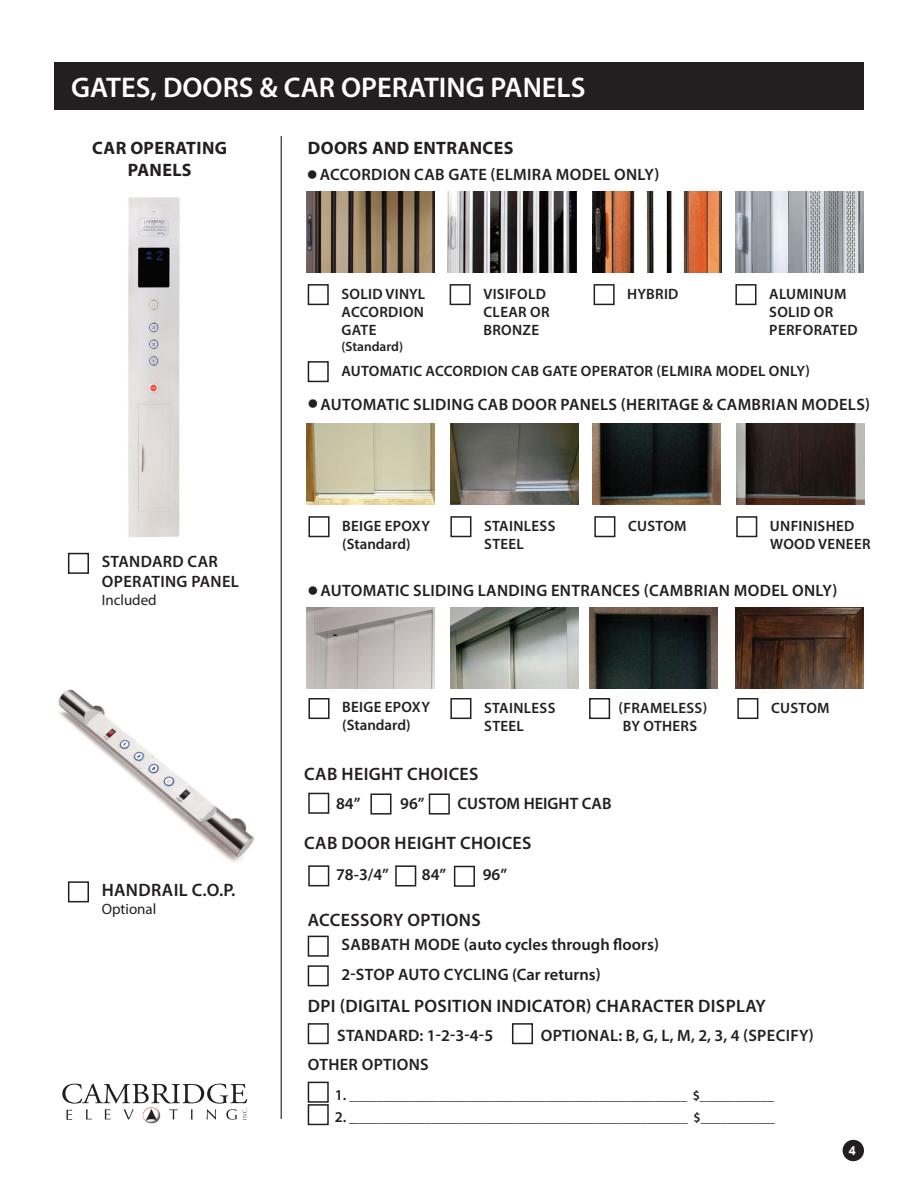
<style>
.page{position:relative;width:918px;height:1188px;background:#fff}
.page>*{position:absolute;margin:0;border:0;box-sizing:border-box;transform-origin:0 0}
.t1{font:600 28.5px "Myriad Pro";color:#fff}
.t2{font:600 18px "Myriad Pro";letter-spacing:.02em;color:#231f20}
.t3{font:700 18px/21.6px "Myriad Pro";letter-spacing:.02em;color:#231f20;text-align:center}
.t4{font:600 16.5px/19.8px "Myriad Pro";letter-spacing:.02em;color:#231f20}
.t5{font:600 16.5px/29.7px "Myriad Pro";color:#231f20}
.t6{font:600 15px/18px "Myriad Pro";letter-spacing:.02em;color:#231f20}
.t7{font:600 15px/18px "Myriad Pro";color:#231f20}
.t8{font:15px "Myriad Pro";color:#231f20}
.t9{font:600 13.5px "Myriad Pro";color:#231f20}
.t10{font:700 12.75px "Arial";color:#fff}
.s1{font-size:15px}
</style>
<div class="page">
<div style="left:843px;top:1140px;width:21px;height:21px;background:#231f20;border-radius:50%"></div>
<div style="left:54px;top:63px;width:810px;height:47px;background:#231f20"></div>
<div style="left:68px;top:553px;width:21px;height:21px;border:2px solid #231f20"></div>
<div style="left:308px;top:284px;width:21px;height:21px;border:2px solid #231f20"></div>
<div style="left:308px;top:361px;width:21px;height:21px;border:2px solid #231f20"></div>
<div style="left:308px;top:936px;width:21px;height:21px;border:2px solid #231f20"></div>
<div style="left:308px;top:965px;width:21px;height:21px;border:2px solid #231f20"></div>
<div style="left:308px;top:1023px;width:21px;height:21px;border:2px solid #231f20"></div>
<div style="left:512px;top:1023px;width:21px;height:21px;border:2px solid #231f20"></div>
<div style="left:308px;top:1082px;width:21px;height:21px;border:2px solid #231f20"></div>
<div style="left:308px;top:1104px;width:21px;height:21px;border:2px solid #231f20"></div>
<div style="left:450px;top:284px;width:21px;height:21px;border:2px solid #231f20"></div>
<div style="left:594px;top:284px;width:21px;height:21px;border:2px solid #231f20"></div>
<div style="left:735px;top:284px;width:21px;height:21px;border:2px solid #231f20"></div>
<div style="left:68px;top:881px;width:21px;height:21px;border:2px solid #231f20"></div>
<hr style="left:281px;top:136px;width:1px;height:983px;background:#040503">
<img style="left:58px;top:689px;width:197px;height:173px">
<img style="left:128px;top:197px;width:52px;height:340px">
<img style="left:736px;top:191px;width:128px;height:81px">
<img style="left:593px;top:191px;width:128px;height:81px">
<img style="left:307px;top:191px;width:128px;height:81px">
<img style="left:448px;top:191px;width:128px;height:81px">
<div style="left:308px;top:698px;width:22px;height:21px;border:2px solid #231f20"></div>
<div style="left:450px;top:698px;width:21px;height:21px;border:2px solid #231f20"></div>
<img style="left:589px;top:607px;width:128px;height:81px">
<div style="left:589px;top:698px;width:21px;height:21px;border:2px solid #231f20"></div>
<img style="left:307px;top:607px;width:128px;height:81px">
<div style="left:737px;top:698px;width:21px;height:21px;border:2px solid #231f20"></div>
<img style="left:736px;top:607px;width:128px;height:81px">
<img style="left:451px;top:607px;width:128px;height:81px">
<img style="left:736px;top:423px;width:129px;height:81px">
<div style="left:308px;top:516px;width:22px;height:21px;border:2px solid #231f20"></div>
<div style="left:450px;top:516px;width:21px;height:21px;border:2px solid #231f20"></div>
<div style="left:594px;top:516px;width:21px;height:21px;border:2px solid #231f20"></div>
<div style="left:736px;top:516px;width:21px;height:21px;border:2px solid #231f20"></div>
<img style="left:307px;top:423px;width:128px;height:81px">
<img style="left:593px;top:423px;width:128px;height:81px">
<img style="left:450px;top:423px;width:129px;height:81px">
<div style="left:308px;top:793px;width:21px;height:21px;border:2px solid #231f20"></div>
<div style="left:308px;top:865px;width:21px;height:21px;border:2px solid #231f20"></div>
<div style="left:454px;top:866px;width:21px;height:21px;border:2px solid #231f20"></div>
<div style="left:370px;top:794px;width:22px;height:21px;border:2px solid #231f20"></div>
<div style="left:429px;top:794px;width:21px;height:21px;border:2px solid #231f20"></div>
<div style="left:395px;top:865px;width:21px;height:21px;border:2px solid #231f20"></div>
<svg style="left:62px;top:1084px;width:185px;height:36px"></svg>
<img style="left:143px;top:1107px;width:17px;height:16px">
<h1 class="t1" style="left:71px;top:69px;width:516px">GATES, DOORS &amp; CAR OPERATING PANELS</h1>
<p class="t3" style="left:92px;top:136px;width:136px">CAR OPERATING<br>PANELS</p>
<p class="t3" style="left:308px;top:136px;width:207px">DOORS AND ENTRANCES</p>
<p class="t4" style="left:320px;top:164px;width:341px">ACCORDION CAB GATE (ELMIRA MODEL ONLY)</p>
<p class="t6" style="left:341px;top:284px;width:85px;text-align:justify">SOLID VINYL ACCORDION GATE</p>
<p class="t9" style="left:341px;top:338px;width:63px">(Standard)</p>
<p class="t6" style="left:341px;top:361px;width:470px">AUTOMATIC ACCORDION CAB GATE OPERATOR (ELMIRA MODEL ONLY)</p>
<p class="t6" style="left:483px;top:284px;width:68px">VISIFOLD<br>CLEAR OR<br>BRONZE</p>
<p class="t6" style="left:627px;top:284px;width:53px">HYBRID</p>
<p class="t6" style="left:769px;top:284px;width:90px">ALUMINUM<br>SOLID OR<br>PERFORATED</p>
<p class="t4" style="left:321px;top:394px;width:551px">AUTOMATIC SLIDING CAB DOOR PANELS (HERITAGE &amp; CAMBRIAN MODELS)</p>
<p class="t4" style="left:102px;top:552px;width:139px">STANDARD CAR<br>OPERATING PANEL</p>
<p class="t8" style="left:102px;top:591px;width:57px">Included</p>
<p class="t2" style="left:102px;top:878px;width:135px">HANDRAIL C.O.P.</p>
<p class="t8" style="left:102px;top:900px;width:56px">Optional</p>
<p class="t7" style="left:342px;top:516px;width:89px">BEIGE EPOXY (Standard)</p>
<p class="t6" style="left:484px;top:516px;width:73px">STAINLESS<br>STEEL</p>
<p class="t6" style="left:628px;top:516px;width:60px">CUSTOM</p>
<p class="t6" style="left:770px;top:516px;width:102px">UNFINISHED<br>WOOD VENEER</p>
<p class="t4" style="left:321px;top:581px;width:518px">AUTOMATIC SLIDING LANDING ENTRANCES (CAMBRIAN MODEL ONLY)</p>
<p class="t7" style="left:342px;top:698px;width:89px">BEIGE EPOXY (Standard)</p>
<p class="t6" style="left:484px;top:698px;width:73px">STAINLESS<br>STEEL</p>
<p class="t6" style="left:619px;top:698px;width:90px">(FRAMELESS)<br>BY OTHERS</p>
<p class="t6" style="left:771px;top:698px;width:60px">CUSTOM</p>
<p class="t2" style="left:304px;top:763px;width:176px">CAB HEIGHT CHOICES</p>
<p class="t4" style="left:336px;top:793px;width:26px">84”</p>
<p class="t4" style="left:400px;top:793px;width:26px">96”</p>
<p class="t5" style="left:458px;top:788px;width:156px">CUSTOM HEIGHT CAB</p>
<p class="t2" style="left:304px;top:831px;width:229px">CAB DOOR HEIGHT CHOICES</p>
<p class="t4" style="left:336px;top:865px;width:54px">78-3/4”</p>
<p class="t4" style="left:422px;top:865px;width:26px">84”</p>
<p class="t4" style="left:483px;top:865px;width:26px">96”</p>
<p class="t2" style="left:308px;top:908px;width:174px">ACCESSORY OPTIONS</p>
<p class="t5" style="left:341px;top:929px;width:319px">SABBATH MODE (auto cycles through floors)<br>2-STOP AUTO CYCLING (Car returns)</p>
<p class="t2" style="left:308px;top:994px;width:460px">DPI (DIGITAL POSITION INDICATOR) CHARACTER DISPLAY</p>
<p class="t4" style="left:337px;top:1025px;width:157px">STANDARD: 1-2-3-4-5</p>
<p class="t4" style="left:541px;top:1025px;width:275px">OPTIONAL: B, G, L, M, 2, 3, 4 (SPECIFY)</p>
<p class="t4" style="left:308px;top:1054px;width:123px">OTHER OPTIONS</p>
<p class="t9" style="left:335px;top:1086px;width:441px"><span class="s1">1.</span> __________________________________________________ $___________</p>
<p class="t9" style="left:335px;top:1109px;width:442px"><span class="s1">2. _</span>_________________________________________________ $___________</p>
<p class="t10" style="left:849px;top:1142px;width:9px">4</p>
</div>
